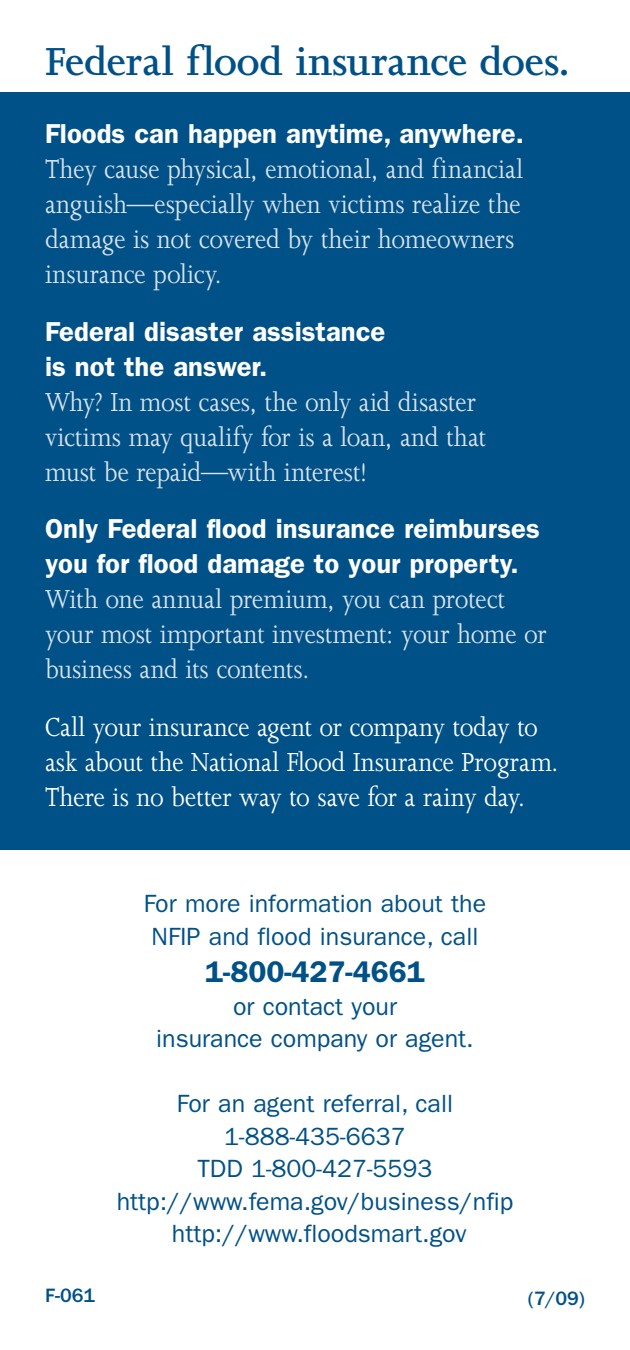
<style>
.page{position:relative;width:630px;height:1350px;background:#fff}
.page>*{position:absolute;margin:0;border:0;box-sizing:border-box;transform-origin:0 0}
.t1{font:600 45px "Joanna MT Std";letter-spacing:-.01em;color:#005187}
.t2{font:30px/35px "Joanna MT Std";letter-spacing:-.005em;color:#dae3ef;scale:.9 1}
.t3{font:30px/35px "Joanna MT Std";letter-spacing:-.01em;color:#fff;scale:.9 1}
.t4{font:600 30px "ITC Franklin Gothic Std";color:#005187}
.t5{font:600 27.5px/35px "ITC Franklin Gothic Std";color:#fff}
.t6{font:25px/32.5px "ITC Franklin Gothic Std";color:#005187;text-align:center}
.t7{font:500 20px "ITC Franklin Gothic Std";color:#005187}
</style>
<div class="page">
<div style="left:0;top:92px;width:630px;height:758px;background:#005187"></div>
<h1 class="t1" style="left:45px;top:37px;width:526px">Federal flood insurance does.</h1>
<p class="t5" style="left:45px;top:116px;width:481px">Floods can happen anytime, anywhere.</p>
<p class="t2" style="left:45px;top:152px;width:533px">They cause physical, emotional, and financial anguish—especially when victims realize the damage is not covered by their homeowners insurance policy.</p>
<p class="t5" style="left:45px;top:314px;width:342px">Federal disaster assistance is not the answer.</p>
<p class="t2" style="left:45px;top:385px;width:492px">Why? In most cases, the only aid disaster victims may qualify for is a loan, and that must be repaid—with interest!</p>
<p class="t5" style="left:45px;top:511px;width:496px">Only Federal flood insurance reimburses you for flood damage to your property.</p>
<p class="t2" style="left:45px;top:582px;width:559px">With one annual premium, you can protect your most important investment: your home or business and its contents.</p>
<p class="t3" style="left:45px;top:710px;width:572px">Call your insurance agent or company today to ask about the National Flood Insurance Program.<br>There is no better way to save for a rainy day.</p>
<p class="t6" style="left:144px;top:888px;width:344px">For more information about the<br>NFIP and flood insurance, call</p>
<p class="t4" style="left:205px;top:954px;width:221px">1-800-427-4661</p>
<p class="t6" style="left:156px;top:990px;width:319px">or contact your<br>insurance company or agent.</p>
<p class="t7" style="left:45px;top:1284px;width:52px">F-061</p>
<p class="t6" style="left:117px;top:1088px;width:398px">For an agent referral, call<br>1-888-435-6637<br>TDD 1-800-427-5593 http://www.fema.gov/business/nfip http://www.floodsmart.gov</p>
<p class="t7" style="left:528px;top:1287px;width:59px">(7/09)</p>
</div>
